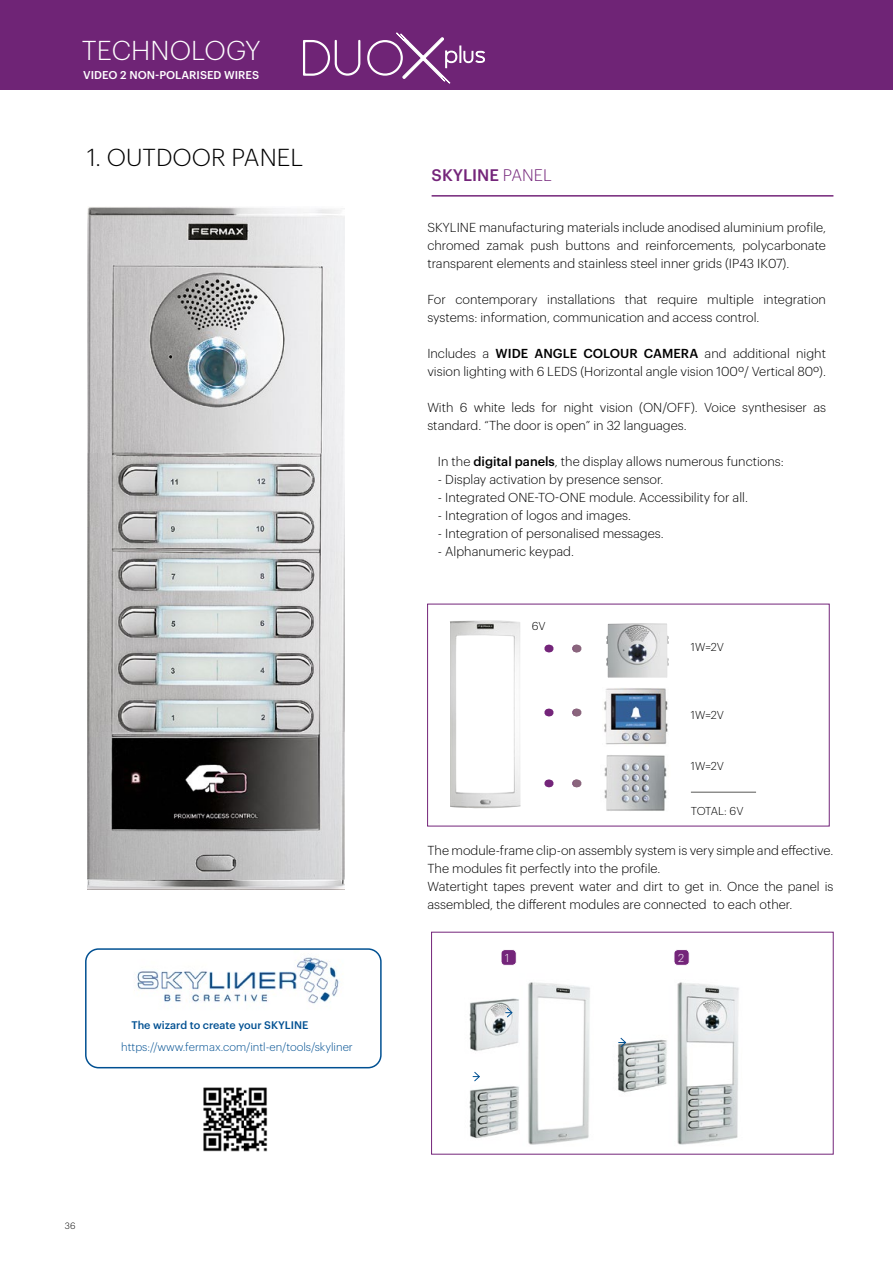
<style>
.page{position:relative;width:893px;height:1263px;background:#fff}
.page>*{position:absolute;margin:0;border:0;box-sizing:border-box;transform-origin:0 0}
.t1{font:300 26.7px "Graphik";letter-spacing:.005em;color:#fff}
.t2{font:300 24px "Graphik";color:#000}
.t3{font:500 16.35px "Graphik";color:#74257a}
.t4{font:300 12.75px/18px "Graphik";color:#000}
.t5{font:300 11.25px "Graphik";color:#005092}
.t6{font:300 11.25px "Graphik";color:#000}
.t7{font:300 11.25px "Graphik";color:#fff}
.t8{font:500 11.1px "Graphik";color:#fff}
.t9{font:500 10.8px "Graphik";color:#005092}
.t10{font:300 9px "Graphik";color:#000}
.s1{font-weight:300}
.s2{font-weight:500}
</style>
<div class="page">
<img style="left:450px;top:621px;width:70px;height:187px">
<img style="left:469px;top:982px;width:270px;height:163px">
<svg style="left:618px;top:1037px;width:8px;height:10px"></svg>
<svg style="left:505px;top:1008px;width:7px;height:10px"></svg>
<div style="left:674px;top:949px;width:15px;height:16px;background:#74257a;border-radius:4px"></div>
<div style="left:674px;top:949px;width:15px;height:16px;border:1px solid #fff;border-radius:4px"></div>
<div style="left:501px;top:949px;width:15px;height:16px;background:#74257a;border-radius:4px"></div>
<div style="left:501px;top:949px;width:15px;height:16px;border:1px solid #fff;border-radius:4px"></div>
<img style="left:604px;top:688px;width:64px;height:57px">
<img style="left:604px;top:755px;width:63px;height:56px">
<hr style="left:691px;top:792px;width:65px;height:1px;background:#575756">
<svg style="left:572px;top:645px;width:5px;height:7px"></svg>
<svg style="left:572px;top:709px;width:5px;height:7px"></svg>
<svg style="left:572px;top:779px;width:5px;height:8px"></svg>
<img style="left:606px;top:623px;width:63px;height:55px">
<svg style="left:473px;top:1071px;width:7px;height:10px"></svg>
<hr style="left:432px;top:195px;width:401px;height:2px;background:#74257a">
<img style="left:87px;top:207px;width:258px;height:683px">
<div style="left:0;top:0;width:893px;height:89px;background:#6f2476"></div>
<svg style="left:367px;top:32px;width:118px;height:52px"></svg>
<svg style="left:303px;top:40px;width:57px;height:36px"></svg>
<img style="left:137px;top:956px;width:202px;height:48px">
<div style="left:85px;top:948px;width:297px;height:120px;border:2px solid #005092;border-radius:13px"></div>
<img style="left:203px;top:1087px;width:65px;height:65px">
<h1 class="t1" style="left:82px;top:30px;width:180px">TECHNOLOGY</h1>
<p class="t8" style="left:83px;top:66px;width:178px">VIDEO 2 NON-POLARISED WIRES</p>
<h2 class="t2" style="left:87px;top:140px;width:218px">1. OUTDOOR PANEL</h2>
<p class="t9" style="left:131px;top:1017px;width:179px">The wizard to create your SKYLINE</p>
<p class="t5" style="left:121px;top:1039px;width:233px">https://www.fermax.com/intl-en/tools/skyliner</p>
<p class="t10" style="left:65px;top:1219px;width:12px">36</p>
<p class="t3" style="left:432px;top:163px;width:122px">SKYLINE <span class="s1">PANEL</span></p>
<p class="t4" style="left:427px;top:217px;width:400px;text-align:justify">SKYLINE manufacturing materials include anodised aluminium profile, chromed zamak push buttons and reinforcements, polycarbonate transparent elements and stainless steel inner grids (IP43 IK07).</p>
<p class="t4" style="left:427px;top:289px;width:400px">For contemporary installations that require multiple integration systems: information, communication and access control.</p>
<p class="t4" style="left:427px;top:343px;width:400px">Includes a <span class="s2">WIDE ANGLE COLOUR CAMERA</span> and additional night vision lighting with 6 LEDS (Horizontal angle vision 100º/ Vertical 80º).</p>
<p class="t4" style="left:427px;top:397px;width:400px">With 6 white leds for night vision (ON/OFF). Voice synthesiser as standard. “The door is open” in 32 languages.</p>
<p class="t4" style="left:438px;top:451px;width:347px">In the <span class="s2">digital panels</span>, the display allows numerous functions:</p>
<p class="t4" style="left:438px;top:469px;width:227px">- Display activation by presence sensor.</p>
<p class="t4" style="left:438px;top:487px;width:312px">- Integrated ONE-TO-ONE module. Accessibility for all.</p>
<p class="t4" style="left:438px;top:505px;width:195px">- Integration of logos and images.</p>
<p class="t4" style="left:438px;top:523px;width:227px">- Integration of personalised messages.</p>
<p class="t4" style="left:438px;top:541px;width:138px">- Alphanumeric keypad.</p>
<p class="t6" style="left:532px;top:618px;width:15px">6V</p>
<p class="t6" style="left:691px;top:639px;width:35px">1W=2V</p>
<p class="t6" style="left:691px;top:707px;width:35px">1W=2V</p>
<p class="t6" style="left:691px;top:757px;width:35px">1W=2V</p>
<p class="t6" style="left:691px;top:802px;width:54px">TOTAL: 6V</p>
<p class="t4" style="left:427px;top:840px;width:407px">The module-frame clip-on assembly system is very simple and effective.<br>The modules fit perfectly into the profile.<br>Watertight tapes prevent water and dirt to get in. Once the panel is assembled, the different modules are connected to each other.</p>
<p class="t7" style="left:505px;top:950px;width:6px">1</p>
<p class="t7" style="left:678px;top:950px;width:8px">2</p>
</div>
